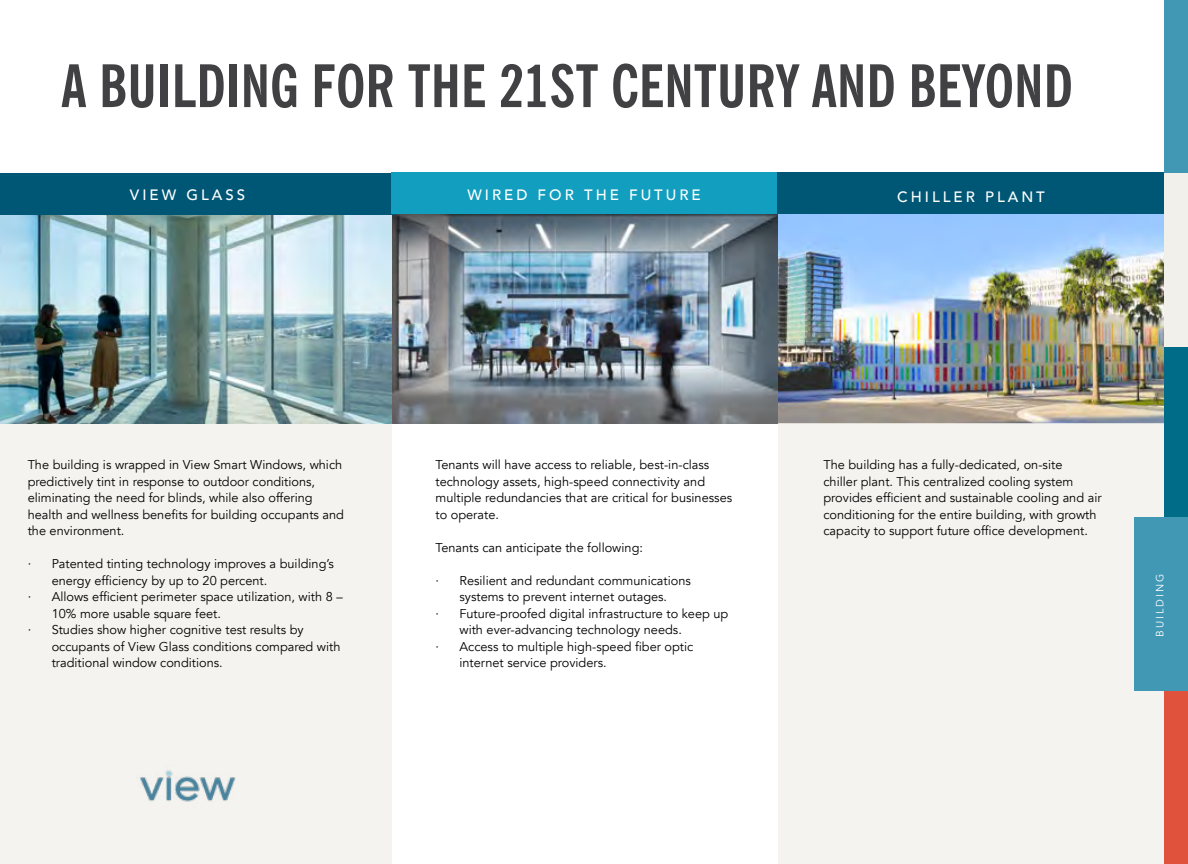
<style>
.page{position:relative;width:1188px;height:864px;background:#fff}
.page>*{position:absolute;margin:0;border:0;box-sizing:border-box;transform-origin:0 0}
.t1{font:700 condensed 58.5px "News Gothic BT";color:#414042}
.t2{font:500 15px "Avenir";letter-spacing:.2em;color:#fff}
.t3{font:12.75px/16.5px "Avenir";color:#000101}
.t4{font:10.5px "Avenir";letter-spacing:.2em;color:#fff}
</style>
<div class="page">
<div style="left:1164px;top:345px;width:24px;height:173px;background:#006c87"></div>
<div style="left:1164px;top:173px;width:24px;height:173px;background:#f2f0eb"></div>
<div style="left:1164px;top:691px;width:24px;height:173px;background:#e1523d"></div>
<div style="left:1164px;top:0;width:24px;height:173px;background:#4098b5"></div>
<img style="left:391px;top:214px;width:773px;height:209px">
<div style="left:777px;top:173px;width:387px;height:41px;background:#005775"></div>
<div style="left:0;top:423px;width:391px;height:441px;background:#f2f0eb"></div>
<div style="left:778px;top:423px;width:386px;height:441px;background:#f2f0eb"></div>
<img style="left:0;top:215px;width:391px;height:208px">
<img style="left:140px;top:770px;width:96px;height:32px">
<div style="left:0;top:173px;width:396px;height:42px;background:#005775"></div>
<div style="left:1134px;top:517px;width:54px;height:174px;background:#4098b5"></div>
<div style="left:391px;top:173px;width:386px;height:41px;background:#129ebf"></div>
<h1 class="t1" style="left:61px;top:50px;width:1013px">A BUILDING FOR THE 21ST CENTURY AND BEYOND</h1>
<p class="t2" style="left:130px;top:182px;width:117px">VIEW GLASS</p>
<p class="t2" style="left:467px;top:182px;width:235px">WIRED FOR THE FUTURE</p>
<p class="t2" style="left:897px;top:183px;width:149px">CHILLER PLANT</p>
<p class="t3" style="left:28px;top:457px;width:318px">The building is wrapped in View Smart Windows, which predictively tint in response to outdoor conditions, eliminating the need for blinds, while also offering health and wellness benefits for building occupants and the environment.</p>
<p class="t3" style="left:28px;top:556px;width:308px">· Patented tinting technology improves a building’s</p>
<p class="t3" style="left:52px;top:573px;width:217px">energy efficiency by up to 20 percent.</p>
<p class="t3" style="left:28px;top:589px;width:317px">· Allows efficient perimeter space utilization, with 8 –</p>
<p class="t3" style="left:52px;top:605px;width:171px">10% more usable square feet.</p>
<p class="t3" style="left:28px;top:622px;width:278px">· Studies show higher cognitive test results by</p>
<p class="t3" style="left:52px;top:638px;width:290px">occupants of View Glass conditions compared with</p>
<p class="t3" style="left:52px;top:655px;width:173px">traditional window conditions.</p>
<p class="t3" style="left:435px;top:457px;width:298px">Tenants will have access to reliable, best-in-class technology assets, high-speed connectivity and multiple redundancies that are critical for businesses to operate.</p>
<p class="t3" style="left:435px;top:540px;width:209px">Tenants can anticipate the following:</p>
<p class="t3" style="left:435px;top:573px;width:257px">· Resilient and redundant communications</p>
<p class="t3" style="left:459px;top:589px;width:209px">systems to prevent internet outages.</p>
<p class="t3" style="left:435px;top:605px;width:294px">· Future-proofed digital infrastructure to keep up</p>
<p class="t3" style="left:459px;top:622px;width:224px">with ever-advancing technology needs.</p>
<p class="t3" style="left:435px;top:638px;width:259px">· Access to multiple high-speed fiber optic</p>
<p class="t3" style="left:459px;top:655px;width:149px">internet service providers.</p>
<p class="t3" style="left:824px;top:457px;width:280px">The building has a fully-dedicated, on-site<br>chiller plant. This centralized cooling system provides efficient and sustainable cooling and air conditioning for the entire building, with growth capacity to support future office development.</p>
<p class="t4" style="left:1153px;top:637px;width:65px;rotate:-90deg">BUILDING</p>
</div>
